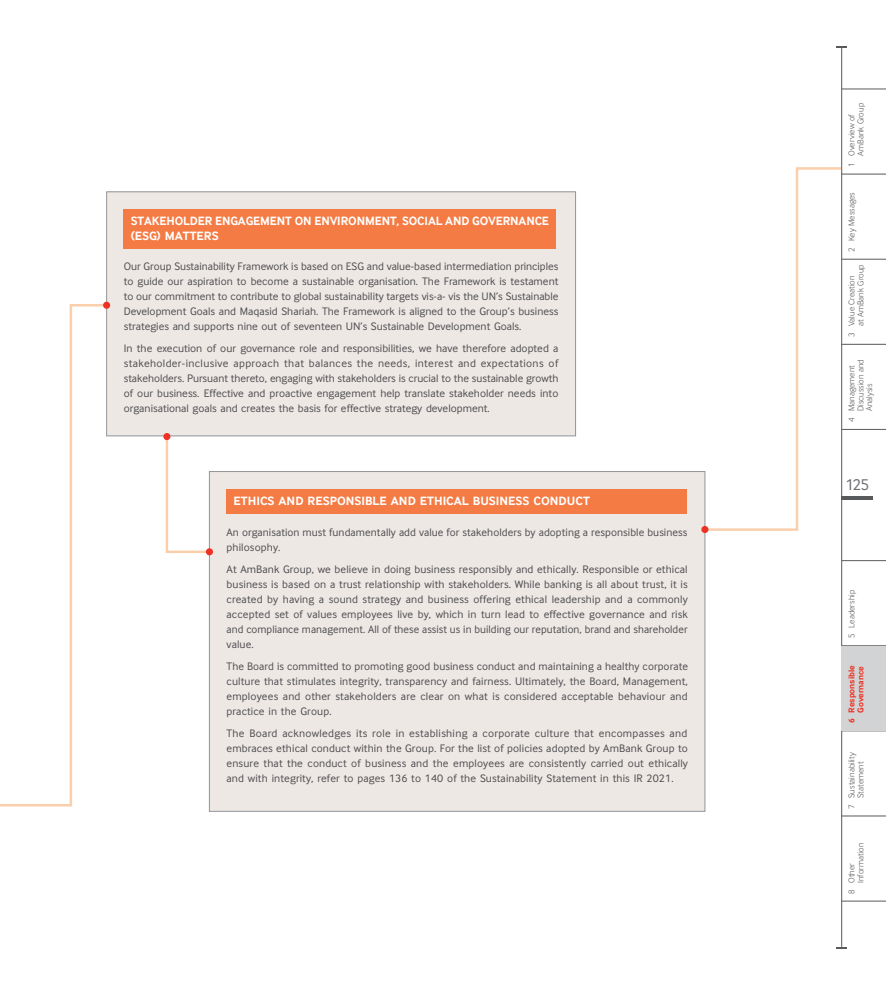
<style>
.page{position:relative;width:886px;height:993px;background:#fff}
.page>*{position:absolute;margin:0;border:0;box-sizing:border-box;transform-origin:0 0}
.t1{font:16.25px "Inter Face";color:#6d6e71}
.t2{font:700 12.5px/15px "Inter Face";letter-spacing:-.005em;color:#fff}
.t3{font:11.25px/15px "Inter Face";letter-spacing:.005em;color:#4d4d4f;text-align:justify}
.t4{font:300 8.75px/8.8px "Inter Face";letter-spacing:.005em;color:#4d4d4f}
.t5{font:700 8.75px/8.8px "Inter Face";color:#ee3124;text-align:right}
</style>
<div class="page">
<div style="left:107px;top:192px;width:468px;height:244px;background:#eee8e5"></div>
<div style="left:124px;top:209px;width:432px;height:39px;background:#f47b44"></div>
<div style="left:106px;top:191px;width:470px;height:245px;border:1px solid #939598"></div>
<div style="left:209px;top:471px;width:496px;height:340px;background:#eee8e5"></div>
<div style="left:227px;top:488px;width:460px;height:25px;background:#f47b44"></div>
<svg style="left:703px;top:166px;width:141px;height:366px"></svg>
<svg style="left:701px;top:525px;width:7px;height:8px"></svg>
<svg style="left:164px;top:434px;width:48px;height:120px"></svg>
<div style="left:163px;top:433px;width:7px;height:7px;background:#ee3124;border-radius:50%"></div>
<div style="left:206px;top:548px;width:7px;height:7px;background:#ee3124;border-radius:50%"></div>
<svg style="left:0;top:304px;width:109px;height:503px"></svg>
<div style="left:103px;top:301px;width:7px;height:8px;background:#ee3124;border-radius:50%"></div>
<hr style="left:841px;top:496px;width:32px;height:4px;background:#58595b">
<hr style="left:842px;top:429px;width:44px;height:1px;background:#58595b">
<hr style="left:842px;top:900px;width:44px;height:1px;background:#58595b">
<hr style="left:842px;top:344px;width:44px;height:1px;background:#58595b">
<hr style="left:842px;top:815px;width:44px;height:1px;background:#58595b">
<hr style="left:842px;top:259px;width:44px;height:1px;background:#58595b">
<hr style="left:842px;top:730px;width:44px;height:1px;background:#58595b">
<hr style="left:842px;top:174px;width:44px;height:1px;background:#58595b">
<hr style="left:842px;top:89px;width:44px;height:1px;background:#58595b">
<hr style="left:842px;top:560px;width:44px;height:1px;background:#58595b">
<hr style="left:841px;top:46px;width:1px;height:900px;background:#58595b">
<div style="left:842px;top:645px;width:44px;height:85px;background:#d1d3d4"></div>
<p class="t2" style="left:131px;top:213px;width:420px">STAKEHOLDER ENGAGEMENT ON ENVIRONMENT, SOCIAL AND GOVERNANCE (ESG) MATTERS</p>
<p class="t3" style="left:124px;top:259px;width:436px">Our Group Sustainability Framework is based on ESG and value-based intermediation principles to guide our aspiration to become a sustainable organisation. The Framework is testament to our commitment to contribute to global sustainability targets vis-a- vis the UN’s Sustainable Development Goals and Maqasid Shariah. The Framework is aligned to the Group’s business strategies and supports nine out of seventeen UN’s Sustainable Development Goals.</p>
<p class="t3" style="left:124px;top:341px;width:436px">In the execution of our governance role and responsibilities, we have therefore adopted a stakeholder-inclusive approach that balances the needs, interest and expectations of stakeholders. Pursuant thereto, engaging with stakeholders is crucial to the sustainable growth of our business. Effective and proactive engagement help translate stakeholder needs into organisational goals and creates the basis for effective strategy development.</p>
<p class="t2" style="left:234px;top:493px;width:358px">ETHICS AND RESPONSIBLE AND ETHICAL BUSINESS CONDUCT</p>
<p class="t3" style="left:227px;top:524px;width:462px">An organisation must fundamentally add value for stakeholders by adopting a responsible business philosophy.</p>
<p class="t3" style="left:227px;top:561px;width:463px">At AmBank Group, we believe in doing business responsibly and ethically. Responsible or ethical business is based on a trust relationship with stakeholders. While banking is all about trust, it is created by having a sound strategy and business offering ethical leadership and a commonly accepted set of values employees live by, which in turn lead to effective governance and risk and compliance management. All of these assist us in building our reputation, brand and shareholder value.</p>
<p class="t3" style="left:227px;top:658px;width:463px">The Board is committed to promoting good business conduct and maintaining a healthy corporate culture that stimulates integrity, transparency and fairness. Ultimately, the Board, Management, employees and other stakeholders are clear on what is considered acceptable behaviour and practice in the Group.</p>
<p class="t3" style="left:227px;top:725px;width:463px">The Board acknowledges its role in establishing a corporate culture that encompasses and embraces ethical conduct within the Group. For the list of policies adopted by AmBank Group to ensure that the conduct of business and the employees are consistently carried out ethically and with integrity, refer to pages 136 to 140 of the Sustainability Statement in this IR 2021.</p>
<p class="t4" style="left:847px;top:156px;width:55px;text-indent:-11px;rotate:-90deg">1 Overview of<br>AmBank Group</p>
<p class="t4" style="left:847px;top:252px;width:61px;rotate:-90deg">2 Key Messages</p>
<p class="t4" style="left:847px;top:326px;width:64px;text-indent:-11px;rotate:-90deg">3 Value Creation<br>at AmBank Group</p>
<p class="t4" style="left:847px;top:411px;width:54px;text-indent:-11px;rotate:-90deg">4 Management<br>Discussion and<br>Analysis</p>
<h1 class="t1" style="left:845px;top:475px;width:25px">125</h1>
<p class="t4" style="left:847px;top:638px;width:50px;rotate:-90deg">5 Leadership</p>
<p class="t5" style="left:847px;top:723px;width:59px;rotate:-90deg">6 Responsible<br>Governance</p>
<p class="t4" style="left:847px;top:808px;width:58px;text-align:center;rotate:-90deg">7 Sustainability<br>Statement</p>
<p class="t4" style="left:847px;top:882px;width:42px;text-indent:-11px;rotate:-90deg">8 Other<br>Information</p>
</div>
